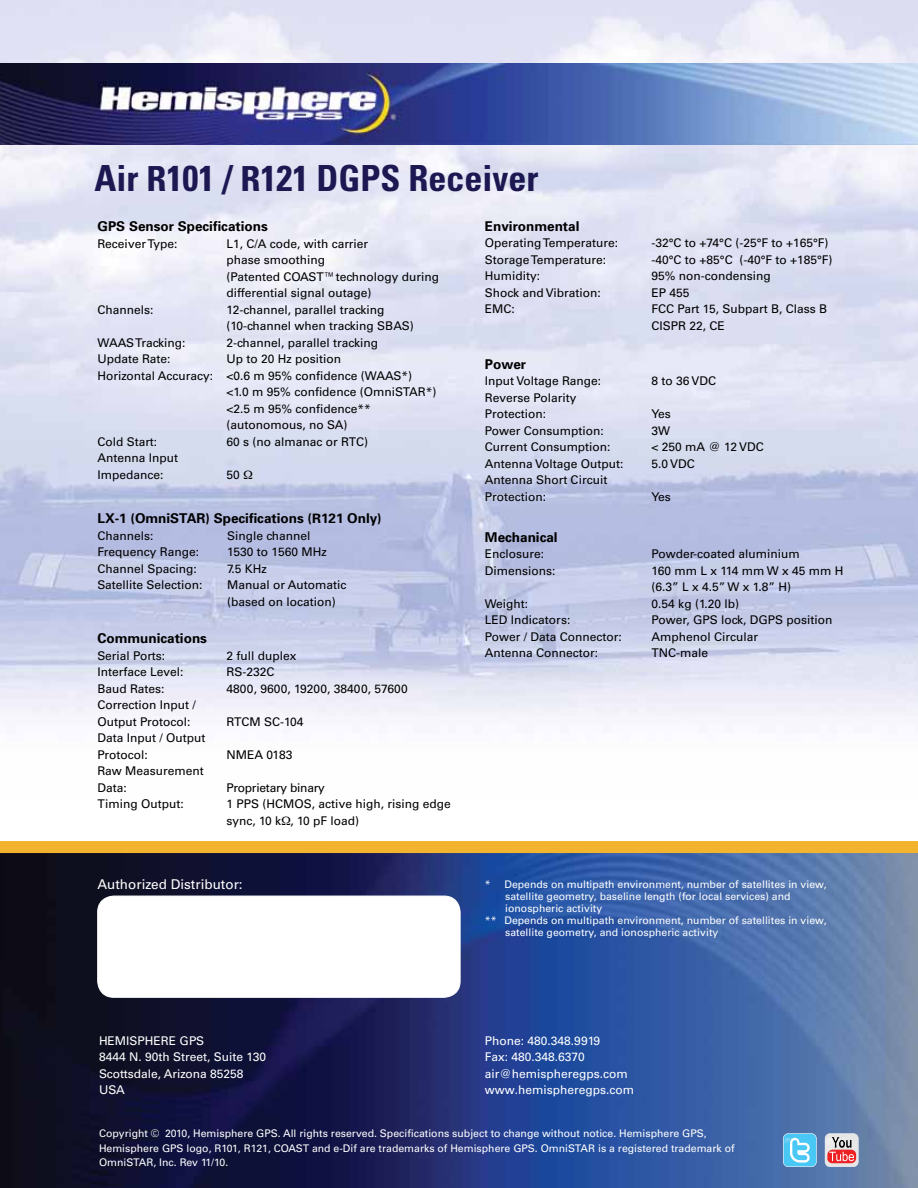
<style>
.page{position:relative;width:918px;height:1188px;background:#fff}
.page>*{position:absolute;margin:0;border:0;box-sizing:border-box;transform-origin:0 0}
.t1{font:700 condensed 36px "Univers";color:#1d1752}
.t2{font:700 13.5px "Univers";color:#000}
.t3{font:13.5px "Univers";color:#fff}
.t4{font:12px/16.5px "Univers";color:#000}
.t5{font:12px/16.5px "Univers";color:#fff}
.t6{font:12px "Univers";letter-spacing:-.02em;color:#000}
.t7{font:10.5px/15px "Univers";color:#fff}
.s1{font-size:34.5px}
.s2{font-family:"Times"}
.s3{font-size:12.9px}
</style>
<div class="page">
<img style="left:0;top:0;width:918px;height:719px">
<img style="left:0;top:854px;width:918px;height:334px">
<img style="left:0;top:63px;width:918px;height:81px">
<div style="left:0;top:841px;width:918px;height:12px;background:#f2b42e"></div>
<div style="left:98px;top:896px;width:362px;height:101px;background:#fff;border-radius:16px"></div>
<div style="left:97px;top:896px;width:363px;height:102px;border:1px solid #fff;border-radius:16px"></div>
<svg style="left:825px;top:1133px;width:34px;height:34px"></svg>
<img style="left:826px;top:1138px;width:23px;height:21px">
<svg style="left:783px;top:1133px;width:34px;height:34px"></svg>
<img style="left:785px;top:1138px;width:19px;height:21px">
<h1 class="t1" style="left:94px;top:156px;width:445px">Air <span class="s1">R</span>101 / <span class="s1">R</span>121 DGPS Receiver</h1>
<p class="t2" style="left:98px;top:218px;width:172px">GPS Sensor Specifications</p>
<p class="t4" style="left:98px;top:235px;width:82px">Receiver Type:</p>
<p class="t4" style="left:226px;top:235px;width:214px">L1, C/A code, with carrier<br>phase smoothing<br>(Patented COAST™technology during differential signal outage)</p>
<p class="t4" style="left:98px;top:301px;width:58px">Channels:</p>
<p class="t4" style="left:226px;top:301px;width:189px">12-channel, parallel tracking (10-channel when tracking SBAS)</p>
<p class="t4" style="left:98px;top:334px;width:90px">WAAS Tracking:</p>
<p class="t4" style="left:226px;top:334px;width:153px">2-channel, parallel tracking</p>
<p class="t4" style="left:98px;top:351px;width:75px">Update Rate:</p>
<p class="t4" style="left:226px;top:351px;width:116px">Up to 20 Hz position</p>
<p class="t4" style="left:98px;top:367px;width:316px">Horizontal Accuracy: &lt;0.6 m 95% confidence (WAAS*)</p>
<p class="t4" style="left:226px;top:384px;width:212px">&lt;1.0 m 95% confidence (OmniSTAR*)</p>
<p class="t4" style="left:226px;top:400px;width:146px">&lt;2.5 m 95% confidence**</p>
<p class="t4" style="left:226px;top:417px;width:123px">(autonomous, no SA)</p>
<p class="t4" style="left:98px;top:433px;width:61px">Cold Start:</p>
<p class="t4" style="left:226px;top:433px;width:143px">60 s (no almanac or RTC)</p>
<p class="t4" style="left:98px;top:450px;width:82px">Antenna Input<br>Impedance:</p>
<p class="t4" style="left:226px;top:466px;width:27px">50 <span class="s2">Ω</span></p>
<p class="t2" style="left:98px;top:510px;width:286px">LX-1 (OmniSTAR) Specifications (<span class="s3">R</span>121 Only)</p>
<p class="t4" style="left:98px;top:527px;width:58px">Channels:</p>
<p class="t4" style="left:227px;top:527px;width:85px">Single channel</p>
<p class="t4" style="left:98px;top:544px;width:103px">Frequency Range:</p>
<p class="t4" style="left:227px;top:544px;width:101px">1530 to 1560 MHz</p>
<p class="t4" style="left:98px;top:560px;width:101px">Channel Spacing:</p>
<p class="t4" style="left:227px;top:560px;width:41px">7.5 KHz</p>
<p class="t4" style="left:98px;top:577px;width:106px">Satellite Selection:</p>
<p class="t4" style="left:227px;top:577px;width:121px">Manual or Automatic (based on location)</p>
<p class="t2" style="left:98px;top:630px;width:111px">Communications</p>
<p class="t4" style="left:98px;top:647px;width:69px">Serial Ports:</p>
<p class="t4" style="left:226px;top:647px;width:72px">2 full duplex</p>
<p class="t4" style="left:98px;top:664px;width:87px">Interface Level:</p>
<p class="t4" style="left:226px;top:664px;width:50px">RS-232C</p>
<p class="t4" style="left:98px;top:680px;width:69px">Baud Rates:</p>
<p class="t4" style="left:226px;top:680px;width:183px">4800, 9600, 19200, 38400, 57600</p>
<p class="t4" style="left:98px;top:697px;width:100px">Correction Input /<br>Output Protocol:</p>
<p class="t4" style="left:226px;top:713px;width:79px">RTCM SC-104</p>
<p class="t4" style="left:98px;top:730px;width:109px">Data Input / Output<br>Protocol:</p>
<p class="t4" style="left:98px;top:763px;width:108px">Raw Measurement<br>Data:</p>
<p class="t4" style="left:226px;top:746px;width:67px">NMEA 0183</p>
<p class="t6" style="left:226px;top:780px;width:100px">Proprietary binary</p>
<p class="t4" style="left:98px;top:796px;width:88px">Timing Output:</p>
<p class="t4" style="left:226px;top:796px;width:226px">1 PPS (HCMOS, active high, rising edge sync, 10 k<span class="s2">Ω</span>, 10 pF load)</p>
<p class="t3" style="left:98px;top:876px;width:147px">Authorized Distributor:</p>
<p class="t2" style="left:485px;top:217px;width:96px">Environmental</p>
<p class="t4" style="left:485px;top:235px;width:135px">Operating Temperature:</p>
<p class="t4" style="left:651px;top:235px;width:179px">-32°C to +74°C (-25°F to +165°F)</p>
<p class="t4" style="left:485px;top:251px;width:123px">Storage Temperature:</p>
<p class="t4" style="left:651px;top:251px;width:183px">-40°C to +85°C (-40°F to +185°F)</p>
<p class="t4" style="left:485px;top:268px;width:57px">Humidity:</p>
<p class="t4" style="left:651px;top:268px;width:121px">95% non-condensing</p>
<p class="t4" style="left:485px;top:284px;width:117px">Shock and Vibration:</p>
<p class="t4" style="left:651px;top:284px;width:40px">EP 455</p>
<p class="t4" style="left:485px;top:301px;width:31px">EMC:</p>
<p class="t4" style="left:651px;top:301px;width:177px">FCC Part 15, Subpart B, Class B<br>CISPR 22, CE</p>
<p class="t2" style="left:485px;top:355px;width:43px">Power</p>
<p class="t4" style="left:485px;top:373px;width:118px">Input Voltage Range:</p>
<p class="t4" style="left:651px;top:373px;width:66px">8 to 36 VDC</p>
<p class="t4" style="left:485px;top:389px;width:93px">Reverse Polarity<br>Protection:</p>
<p class="t4" style="left:651px;top:406px;width:21px">Yes</p>
<p class="t4" style="left:485px;top:422px;width:120px">Power Consumption:</p>
<p class="t4" style="left:651px;top:422px;width:20px">3W</p>
<p class="t4" style="left:485px;top:439px;width:127px">Current Consumption:</p>
<p class="t4" style="left:651px;top:439px;width:114px">&lt; 250 mA @ 12 VDC</p>
<p class="t4" style="left:485px;top:455px;width:140px">Antenna Voltage Output:</p>
<p class="t4" style="left:651px;top:455px;width:45px">5.0 VDC</p>
<p class="t4" style="left:485px;top:472px;width:124px">Antenna Short Circuit<br>Protection:</p>
<p class="t4" style="left:651px;top:488px;width:21px">Yes</p>
<p class="t2" style="left:485px;top:528px;width:74px">Mechanical</p>
<p class="t4" style="left:485px;top:546px;width:61px">Enclosure:</p>
<p class="t4" style="left:651px;top:546px;width:150px">Powder-coated aluminium</p>
<p class="t4" style="left:485px;top:562px;width:72px">Dimensions:</p>
<p class="t4" style="left:651px;top:562px;width:193px">160 mm L x 114 mm W x 45 mm H (6.3” L x 4.5” W x 1.8” H)</p>
<p class="t4" style="left:485px;top:595px;width:45px">Weight:</p>
<p class="t4" style="left:651px;top:595px;width:89px">0.54 kg (1.20 lb)</p>
<p class="t4" style="left:485px;top:612px;width:87px">LED Indicators:</p>
<p class="t4" style="left:651px;top:612px;width:183px">Power, GPS lock, DGPS position</p>
<p class="t4" style="left:485px;top:628px;width:138px">Power / Data Connector:</p>
<p class="t4" style="left:651px;top:628px;width:108px">Amphenol Circular</p>
<p class="t4" style="left:485px;top:645px;width:115px">Antenna Connector:</p>
<p class="t4" style="left:651px;top:645px;width:58px">TNC-male</p>
<p class="t7" style="left:485px;top:877px;width:343px">* Depends on multipath environment, number of satellites in view,</p>
<p class="t7" style="left:505px;top:889px;width:287px">satellite geometry, baseline length (for local services) and</p>
<p class="t7" style="left:505px;top:901px;width:99px">ionospheric activity</p>
<p class="t7" style="left:485px;top:913px;width:343px">** Depends on multipath environment, number of satellites in view,</p>
<p class="t7" style="left:505px;top:925px;width:215px">satellite geometry, and ionospheric activity</p>
<p class="t5" style="left:99px;top:1032px;width:169px">HEMISPHERE GPS<br>8444 N. 90th Street, Suite 130<br>Scottsdale, Arizona 85258<br>USA</p>
<p class="t5" style="left:485px;top:1032px;width:151px">Phone: 480.348.9919<br>Fax: 480.348.6370 air@hemispheregps.com www.hemispheregps.com</p>
<p class="t7" style="left:99px;top:1126px;width:637px">Copyright © 2010, Hemisphere GPS. All rights reserved. Specifications subject to change without notice. Hemisphere GPS,<br>Hemisphere GPS logo, R101, R121, COAST and e-Dif are trademarks of Hemisphere GPS. OmniSTAR is a registered trademark of</p>
<p class="t7" style="left:99px;top:1155px;width:131px">OmniSTAR, Inc. Rev 11/10.</p>
</div>
